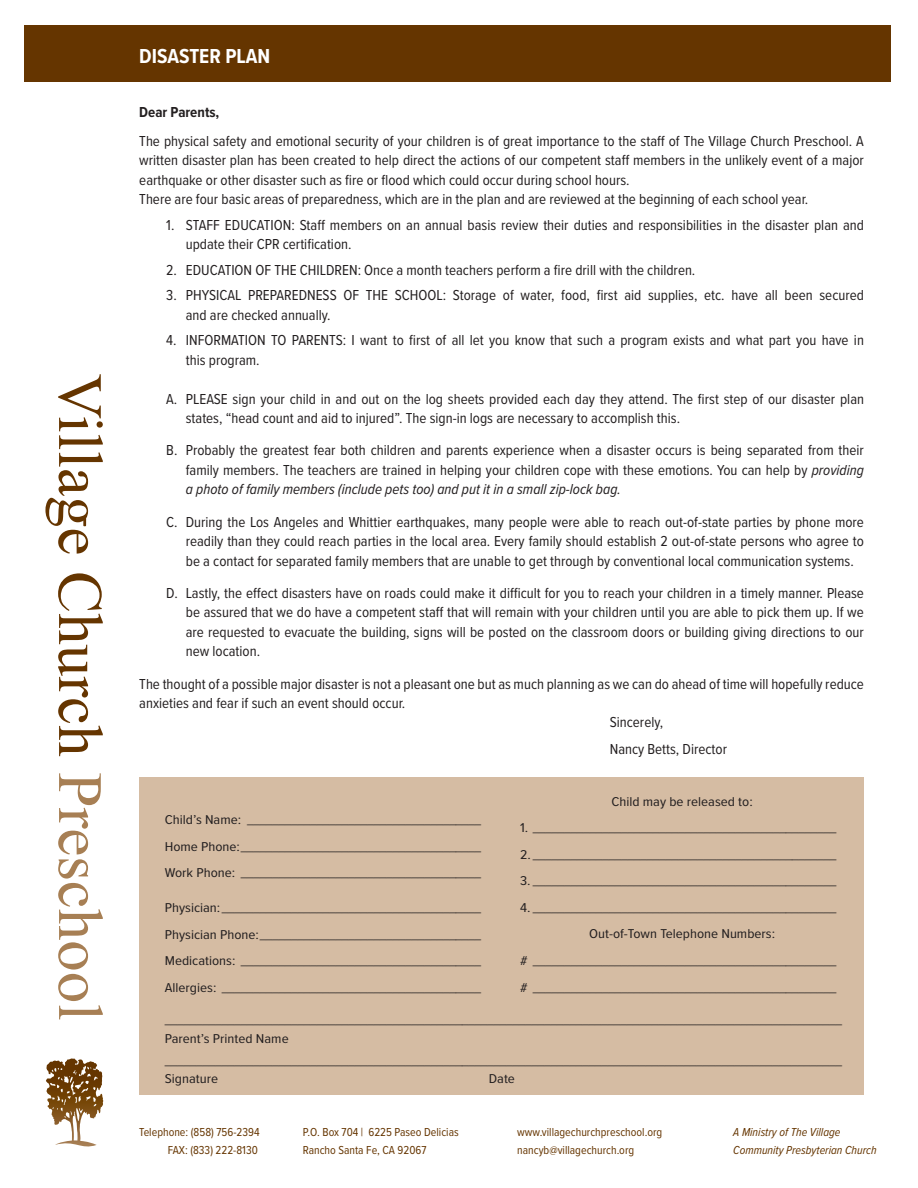
<style>
.page{position:relative;width:918px;height:1188px;background:#fff}
.page>*{position:absolute;margin:0;border:0;box-sizing:border-box;transform-origin:0 0}
.t1{font:63px "Times New Roman";color:#653500}
.t2{font:700 21px "Proxima Nova Cond";color:#fff}
.t3{font:15px/19.5px "Proxima Nova Cond";color:#231f20}
.t4{font:700 15px "Proxima Nova Cond";color:#231f20}
.t5{font:13.35px "Proxima Nova Cond";color:#231f20;scale:1.13 1}
.t6{font:12px "Proxima Nova Cond";color:#653500}
.t7{font:italic 12px "Proxima Nova Cond";color:#653500}
.s1{color:#a77f54}
.s2{font-style:italic}
</style>
<div class="page">
<div style="left:25px;top:26px;width:866px;height:56px;background:#653500"></div>
<svg style="left:46px;top:1058px;width:51px;height:89px"></svg>
<div style="left:139px;top:778px;width:725px;height:317px;background:#d5bca3"></div>
<h1 class="t1" style="left:123px;top:374px;width:649px;rotate:90deg">Village Church <span class="s1">Preschool</span></h1>
<p class="t2" style="left:139px;top:40px;width:132px">DISASTER PLAN</p>
<p class="t4" style="left:139px;top:101px;width:82px">Dear Parents,</p>
<p class="t3" style="left:139px;top:130px;width:726px;text-align:justify">The physical safety and emotional security of your children is of great importance to the staff of The Village Church Preschool. A written disaster plan has been created to help direct the actions of our competent staff members in the unlikely event of a major earthquake or other disaster such as fire or flood which could occur during school hours.</p>
<p class="t3" style="left:139px;top:189px;width:671px">There are four basic areas of preparedness, which are in the plan and are reviewed at the beginning of each school year.</p>
<p class="t3" style="left:186px;top:214px;width:680px;text-indent:-20px">1. STAFF EDUCATION: Staff members on an annual basis review their duties and responsibilities in the disaster plan and update their CPR certification.</p>
<p class="t3" style="left:166px;top:259px;width:531px">2. EDUCATION OF THE CHILDREN: Once a month teachers perform a fire drill with the children.</p>
<p class="t3" style="left:186px;top:285px;width:680px;text-indent:-20px">3. PHYSICAL PREPAREDNESS OF THE SCHOOL: Storage of water, food, first aid supplies, etc. have all been secured and are checked annually.</p>
<p class="t3" style="left:186px;top:330px;width:680px;text-indent:-20px">4. INFORMATION TO PARENTS: I want to first of all let you know that such a program exists and what part you have in this program.</p>
<p class="t3" style="left:186px;top:388px;width:680px;text-indent:-20px">A. PLEASE sign your child in and out on the log sheets provided each day they attend. The first step of our disaster plan states, “head count and aid to injured”. The sign-in logs are necessary to accomplish this.</p>
<p class="t3" style="left:186px;top:440px;width:680px;text-align:justify;text-indent:-20px">B. Probably the greatest fear both children and parents experience when a disaster occurs is being separated from their family members. The teachers are trained in helping your children cope with these emotions. You can help by <span class="s2">providing a photo of family members (include pets too) and put it in a small zip-lock bag.</span></p>
<p class="t3" style="left:186px;top:511px;width:680px;text-align:justify;text-indent:-20px">C. During the Los Angeles and Whittier earthquakes, many people were able to reach out-of-state parties by phone more readily than they could reach parties in the local area. Every family should establish 2 out-of-state persons who agree to be a contact for separated family members that are unable to get through by conventional local communication systems.</p>
<p class="t3" style="left:186px;top:582px;width:680px;text-align:justify;text-indent:-20px">D. Lastly, the effect disasters have on roads could make it difficult for you to reach your children in a timely manner. Please be assured that we do have a competent staff that will remain with your children until you are able to pick them up. If we are requested to evacuate the building, signs will be posted on the classroom doors or building giving directions to our new location.</p>
<p class="t3" style="left:139px;top:673px;width:726px">The thought of a possible major disaster is not a pleasant one but as much planning as we can do ahead of time will hopefully reduce anxieties and fear if such an event should occur.</p>
<p class="t3" style="left:610px;top:711px;width:55px">Sincerely,</p>
<p class="t3" style="left:610px;top:739px;width:119px">Nancy Betts, Director</p>
<p class="t5" style="left:611px;top:791px;width:127px">Child may be released to:</p>
<p class="t5" style="left:520px;top:818px;width:282px">1. ________________________________________________</p>
<p class="t5" style="left:520px;top:844px;width:282px">2. ________________________________________________</p>
<p class="t5" style="left:520px;top:871px;width:282px">3. ________________________________________________</p>
<p class="t5" style="left:520px;top:898px;width:282px">4. ________________________________________________</p>
<p class="t5" style="left:589px;top:924px;width:166px">Out-of-Town Telephone Numbers:</p>
<p class="t5" style="left:520px;top:951px;width:282px"># ________________________________________________</p>
<p class="t5" style="left:520px;top:977px;width:282px"># ________________________________________________</p>
<p class="t5" style="left:165px;top:1010px;width:601px">___________________________________________________________________________________________________________</p>
<p class="t5" style="left:165px;top:1029px;width:111px">Parent’s Printed Name</p>
<p class="t5" style="left:165px;top:1050px;width:601px">___________________________________________________________________________________________________________</p>
<p class="t5" style="left:165px;top:1069px;width:49px">Signature</p>
<p class="t5" style="left:489px;top:1069px;width:25px">Date</p>
<p class="t5" style="left:165px;top:810px;width:282px">Child’s Name: _____________________________________</p>
<p class="t5" style="left:165px;top:837px;width:282px">Home Phone:______________________________________</p>
<p class="t5" style="left:165px;top:863px;width:282px">Work Phone: ______________________________________</p>
<p class="t5" style="left:165px;top:898px;width:282px">Physician:_________________________________________</p>
<p class="t5" style="left:165px;top:924px;width:282px">Physician Phone:___________________________________</p>
<p class="t5" style="left:165px;top:951px;width:282px">Medications: ______________________________________</p>
<p class="t5" style="left:165px;top:977px;width:282px">Allergies: _________________________________________</p>
<p class="t6" style="left:139px;top:1123px;width:122px">Telephone: (858) 756-2394</p>
<p class="t6" style="left:303px;top:1123px;width:157px">P.O. Box 704 | 6225 Paseo Delicias</p>
<p class="t6" style="left:517px;top:1123px;width:147px">www.villagechurchpreschool.org</p>
<p class="t7" style="left:733px;top:1123px;width:109px">A Ministry of The Village</p>
<p class="t6" style="left:168px;top:1141px;width:92px">FAX: (833) 222-8130</p>
<p class="t6" style="left:303px;top:1141px;width:125px">Rancho Santa Fe, CA 92067</p>
<p class="t6" style="left:517px;top:1141px;width:118px">nancyb@villagechurch.org</p>
<p class="t7" style="left:733px;top:1141px;width:145px">Community Presbyterian Church</p>
</div>
